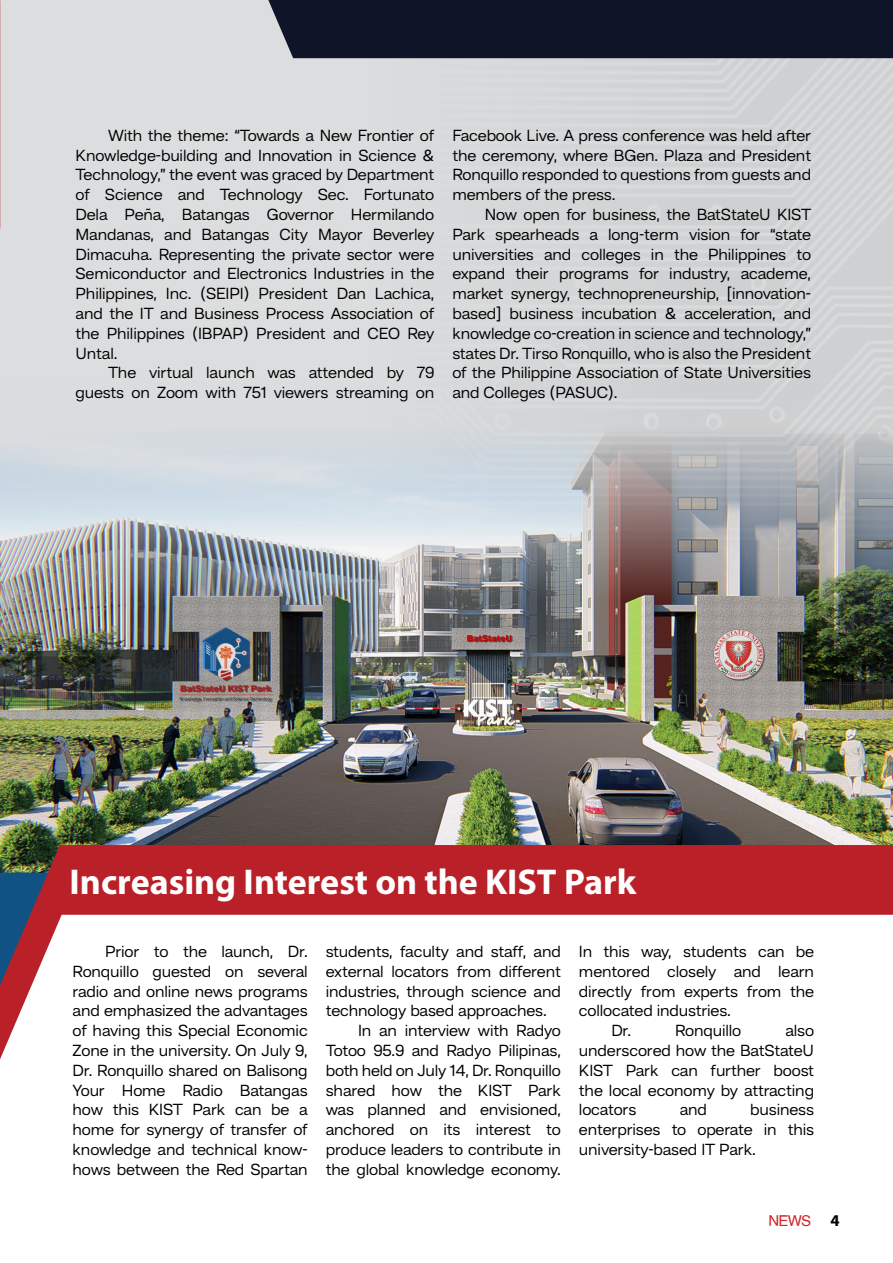
<style>
.page{position:relative;width:893px;height:1263px;background:#fff}
.page>*{position:absolute;margin:0;border:0;box-sizing:border-box;transform-origin:0 0}
.t1{font:700 36px "Myriad Pro";color:#fff}
.t2{font:16.5px/19.8px "Hando Trial";letter-spacing:-.01em;color:#000;text-align:justify}
.t3{font:15px "Helvetica";color:#d2232a}
.s1{font-family:"Myriad Pro";font-weight:700;font-size:16.5px;color:#000}
</style>
<div class="page">
<div style="left:0;top:0;width:893px;height:1087px;background:#dcddde"></div>
<img style="left:0;top:381px;width:893px;height:464px">
<div style="left:268px;top:0;width:625px;height:58px;background:#0e1529"></div>
<div style="left:0;top:845px;width:893px;height:70px;background:#ba2028"></div>
<div style="left:0;top:915px;width:893px;height:172px;background:#fff"></div>
<p class="t2" style="left:76px;top:125px;width:360px;text-indent:32px">With the theme: “Towards a New Frontier of Knowledge-building and Innovation in Science &amp; Technology,” the event was graced by Department of Science and Technology Sec. Fortunato Dela Peña, Batangas Governor Hermilando Mandanas, and Batangas City Mayor Beverley Dimacuha. Representing the private sector were Semiconductor and Electronics Industries in the Philippines, Inc. (SEIPI) President Dan Lachica, and the IT and Business Process Association of the Philippines (IBPAP) President and CEO Rey Untal.</p>
<p class="t2" style="left:76px;top:362px;width:360px;text-align:right">The virtual launch was attended by 79 guests on Zoom with 751 viewers streaming on</p>
<p class="t2" style="left:452px;top:125px;width:360px">Facebook Live. A press conference was held after the ceremony, where BGen. Plaza and President Ronquillo responded to questions from guests and members of the press.</p>
<p class="t2" style="left:452px;top:204px;width:360px;text-indent:32px">Now open for business, the BatStateU KIST Park spearheads a long-term vision for “state universities and colleges in the Philippines to expand their programs for industry, academe, market synergy, technopreneurship, [innovation&shy;based] business incubation &amp; acceleration, and knowledge co-creation in science and technology,” states Dr. Tirso Ronquillo, who is also the President of the Philippine Association of State Universities and Colleges (PASUC).</p>
<h1 class="t1" style="left:70px;top:858px;width:568px">Increasing Interest on the KIST Park</h1>
<p class="t2" style="left:73px;top:941px;width:237px;text-indent:32px">Prior to the launch, Dr.<br>Ronquillo guested on several radio and online news programs and emphasized the advantages of having this Special Economic Zone in the university. On July 9, Dr. Ronquillo shared on Balisong Your Home Radio Batangas how this KIST Park can be a home for synergy of transfer of knowledge and technical know&shy;hows between the Red Spartan</p>
<p class="t2" style="left:326px;top:941px;width:237px">students, faculty and staff, and</p>
<p class="t2" style="left:326px;top:961px;width:237px">external locators from different</p>
<p class="t2" style="left:326px;top:980px;width:237px">industries, through science and</p>
<p class="t2" style="left:326px;top:1000px;width:223px">technology based approaches.</p>
<p class="t2" style="left:358px;top:1020px;width:204px">In an interview with Radyo</p>
<p class="t2" style="left:326px;top:1040px;width:237px">Totoo 95.9 and Radyo Pilipinas,</p>
<p class="t2" style="left:326px;top:1060px;width:237px">both held on July 14, Dr. Ronquillo</p>
<p class="t2" style="left:326px;top:1079px;width:237px">shared how the KIST Park</p>
<p class="t2" style="left:326px;top:1099px;width:237px">was planned and envisioned,</p>
<p class="t2" style="left:326px;top:1119px;width:237px">anchored on its interest to</p>
<p class="t2" style="left:326px;top:1139px;width:237px">produce leaders to contribute in</p>
<p class="t2" style="left:326px;top:1159px;width:237px">the global knowledge economy.</p>
<p class="t2" style="left:579px;top:941px;width:237px">In this way, students can be</p>
<p class="t2" style="left:579px;top:961px;width:237px">mentored closely and learn</p>
<p class="t2" style="left:579px;top:980px;width:237px">directly from experts from the</p>
<p class="t2" style="left:579px;top:1000px;width:153px">collocated industries.</p>
<p class="t2" style="left:611px;top:1020px;width:21px">Dr.</p>
<p class="t2" style="left:675px;top:1020px;width:68px">Ronquillo</p>
<p class="t2" style="left:579px;top:1020px;width:237px;text-indent:206px">also underscored how the BatStateU KIST Park can further boost the local economy by attracting locators</p>
<p class="t2" style="left:579px;top:1099px;width:237px;text-indent:171px">business enterprises to operate in this university-based IT Park.</p>
<p class="t2" style="left:680px;top:1099px;width:29px">and</p>
<p class="t3" style="left:768px;top:1209px;width:73px">NEWS <span class="s1">4</span></p>
</div>
